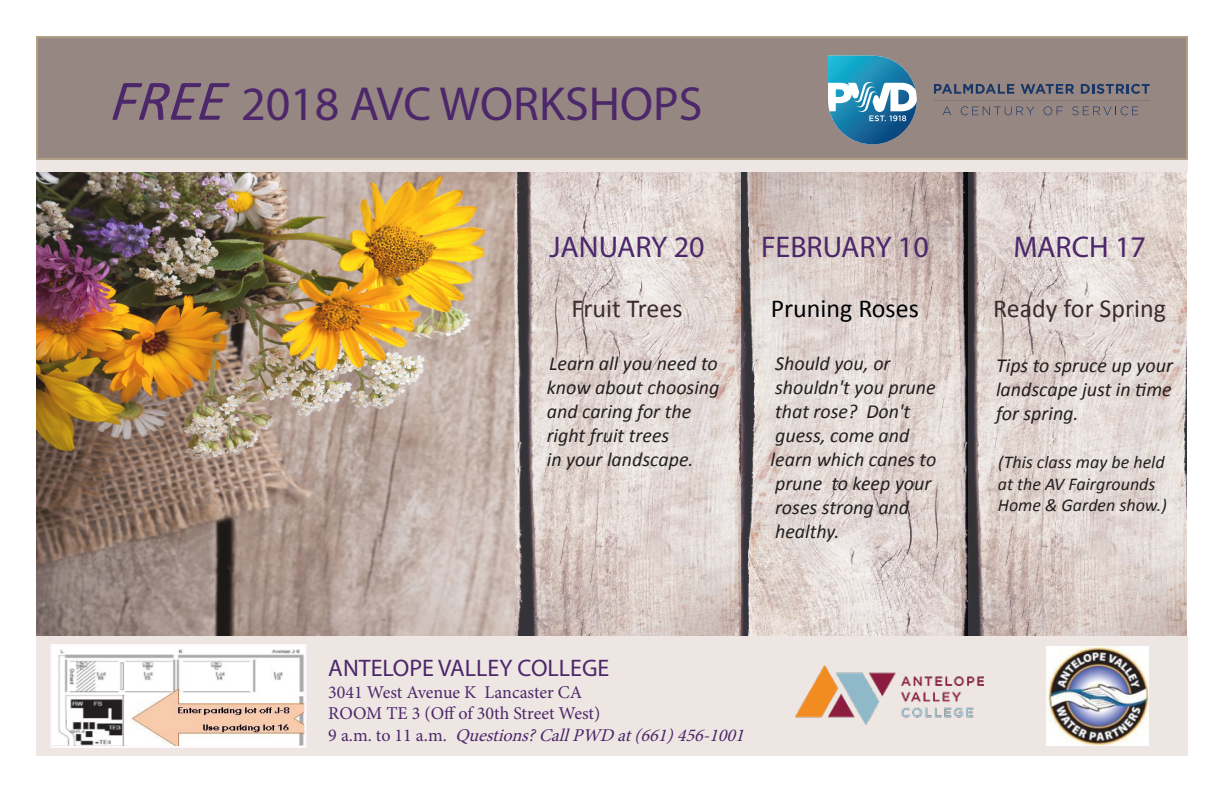
<style>
.page{position:relative;width:1224px;height:792px;background:#fff}
.page>*{position:absolute;margin:0;border:0;box-sizing:border-box;transform-origin:0 0}
.t1{font:48px "Myriad Pro";color:#4c276a}
.t2{font:30px "Myriad Pro";color:#4c276a}
.t3{font:26px "Calibri";color:#3c2c2f}
.t4{font:26px "Calibri";color:#000106}
.t5{font:24px "Myriad Pro";color:#4c276a}
.t6{font:italic 20px/24px "Calibri";color:#231f20}
.t7{font:18px "Minion Pro";color:#4c276a}
.t8{font:italic 18px/21.6px "Calibri";color:#231f20}
.t9{font:italic 18px "Minion Pro";color:#4c276a}
.s1{font-family:"Calibri";font-style:italic;font-size:58px}
.s2{font-style:normal}
</style>
<div class="page">
<img style="left:968px;top:172px;width:218px;height:464px">
<img style="left:741px;top:172px;width:227px;height:464px">
<img style="left:36px;top:172px;width:705px;height:464px">
<div style="left:37px;top:37px;width:1150px;height:122px;background:#968782"></div>
<div style="left:36px;top:36px;width:1152px;height:124px;border:2px solid #b19f87"></div>
<div style="left:36px;top:160px;width:1152px;height:12px;background:#eee6e3"></div>
<div style="left:36px;top:636px;width:1152px;height:120px;background:#eee6e3"></div>
<img style="left:53px;top:647px;width:250px;height:98px">
<div style="left:50px;top:644px;width:256px;height:104px;border:2px solid #fef9ff"></div>
<img style="left:796px;top:666px;width:188px;height:59px">
<img style="left:1047px;top:646px;width:101px;height:100px">
<svg style="left:943px;top:106px;width:8px;height:9px"></svg>
<svg style="left:961px;top:106px;width:73px;height:9px"></svg>
<svg style="left:1044px;top:106px;width:19px;height:9px"></svg>
<svg style="left:1072px;top:106px;width:66px;height:9px"></svg>
<hr style="left:934px;top:100px;width:216px;height:1px;background:#183667">
<svg style="left:934px;top:84px;width:80px;height:10px"></svg>
<svg style="left:1021px;top:84px;width:53px;height:10px"></svg>
<svg style="left:1081px;top:84px;width:69px;height:10px"></svg>
<img style="left:828px;top:56px;width:89px;height:88px">
<p class="t1" style="left:110px;top:74px;width:594px"><span class="s1">FREE</span> 2018 AVC WORKSHOPS</p>
<p class="t2" style="left:550px;top:228px;width:157px">JANUARY 20</p>
<p class="t3" style="left:572px;top:292px;width:113px">Fruit Trees</p>
<p class="t6" style="left:547px;top:350px;width:174px">Learn all you need to know about choosing and caring for the right fruit trees<br>in your landscape.</p>
<p class="t2" style="left:761px;top:228px;width:169px">FEBRUARY 10</p>
<p class="t4" style="left:771px;top:292px;width:150px">Pruning Roses</p>
<p class="t6" style="left:771px;top:350px;width:167px">Should you, or shouldn't you prune that rose? Don't guess, come and learn which canes to prune to keep your roses strong and healthy.</p>
<p class="t5" style="left:328px;top:653px;width:282px">ANTELOPE VALLEY COLLEGE</p>
<p class="t7" style="left:328px;top:680px;width:255px">3041 West Avenue K Lancaster CA</p>
<p class="t7" style="left:328px;top:701px;width:273px">ROOM TE 3 (Off of 30th Street West)</p>
<p class="t9" style="left:328px;top:723px;width:423px"><span class="s2">9 a . m . t o 1 1 a . m .</span> Questions?CallPWD at(661)456-1001</p>
<p class="t2" style="left:1013px;top:228px;width:134px">MARCH 17</p>
<p class="t3" style="left:993px;top:292px;width:174px">Ready for Spring</p>
<p class="t6" style="left:996px;top:353px;width:178px;text-align:justify">Tips to spruce up your landscape just in time for spring.</p>
<p class="t8" style="left:998px;top:451px;width:171px">(This class may be held at the AV Fairgrounds<br>Home &amp; Garden show.)</p>
</div>
